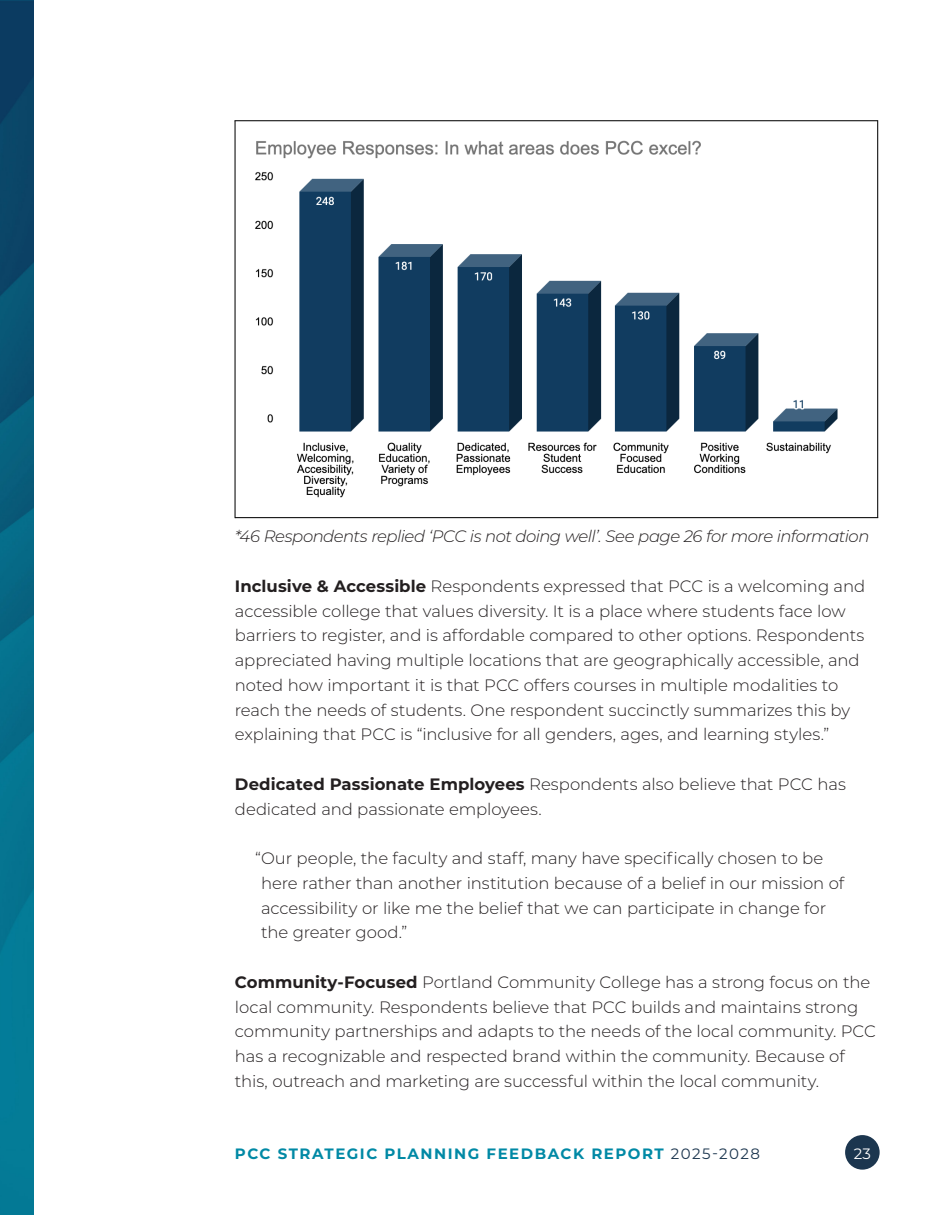
<style>
.page{position:relative;width:945px;height:1215px;background:#fff}
.page>*{position:absolute;margin:0;border:0;box-sizing:border-box;transform-origin:0 0}
.Body_Copy{font:300 16.5px/24.8px "Montserrat";letter-spacing:-.005em;color:#231f20}
.Pullquotes{font:300 16.5px/24.8px "Montserrat";letter-spacing:-.005em;color:#231f20}
.Body_Copy-2{font:italic 300 16.5px "Montserrat";letter-spacing:-.03em;color:#231f20}
.t1{font:15.15px "Arial";color:#000}
.t2{font:700 15px "Montserrat";letter-spacing:.1em;color:#0089a5}
.t3{font:15px "Montserrat";color:#fff}
.s1{font-weight:700}
.s2{font-weight:400;color:#1c364f}
</style>
<div class="page">
<div style="left:845px;top:1135px;width:35px;height:35px;background:#1c364f;border-radius:50%"></div>
<img style="left:0;top:0;width:34px;height:1215px">
<div style="left:229px;top:115px;width:653px;height:407px;background:linear-gradient(to right,#fff,#fff)"></div>
<img style="left:236px;top:121px;width:641px;height:396px">
<hr style="left:235px;top:120px;width:643px;height:1px;background:#000">
<hr style="left:877px;top:120px;width:1px;height:398px;background:#000">
<hr style="left:235px;top:517px;width:643px;height:1px;background:#000">
<hr style="left:235px;top:121px;width:1px;height:397px;background:#000">
<p class="Body_Copy-2" style="left:235px;top:525px;width:636px">*46 Respondents replied ‘PCC is not doing well’. See page 26 for more information</p>
<p class="Body_Copy" style="left:235px;top:573px;width:632px"><span class="s1">Inclusive &amp; Accessible</span> Respondents expressed that PCC is a welcoming and accessible college that values diversity. It is a place where students face low barriers to register, and is affordable compared to other options. Respondents appreciated having multiple locations that are geographically accessible, and noted how important it is that PCC offers courses in multiple modalities to reach the needs of students. One respondent succinctly summarizes this by explaining that PCC is “inclusive for all genders, ages, and learning styles.”</p>
<p class="Body_Copy" style="left:235px;top:771px;width:612px"><span class="s1">Dedicated Passionate Employees</span> Respondents also believe that PCC has dedicated and passionate employees.</p>
<p class="Pullquotes" style="left:261px;top:845px;width:585px;text-indent:-6px">“Our people, the faculty and staff, many have specifically chosen to be here rather than another institution because of a belief in our mission of accessibility or like me the belief that we can participate in change for the greater good.”</p>
<p class="Body_Copy" style="left:235px;top:969px;width:643px"><span class="s1">Community-Focused</span> Portland Community College has a strong focus on the local community. Respondents believe that PCC builds and maintains strong community partnerships and adapts to the needs of the local community. PCC has a recognizable and respected brand within the community. Because of this, outreach and marketing are successful within the local community.</p>
<p class="t1" style="left:232px;top:605px;width:603px"><span class="s1">Inclusive &amp; Accessible</span> Respondents expressed that PCC is a welcoming and accessible</p>
<p class="t2" style="left:235px;top:1142px;width:527px">PCC STRATEGIC PLANNING FEEDBACK REPORT <span class="s2">2025-2028</span></p>
<p class="t3" style="left:854px;top:1143px;width:18px">23</p>
</div>
